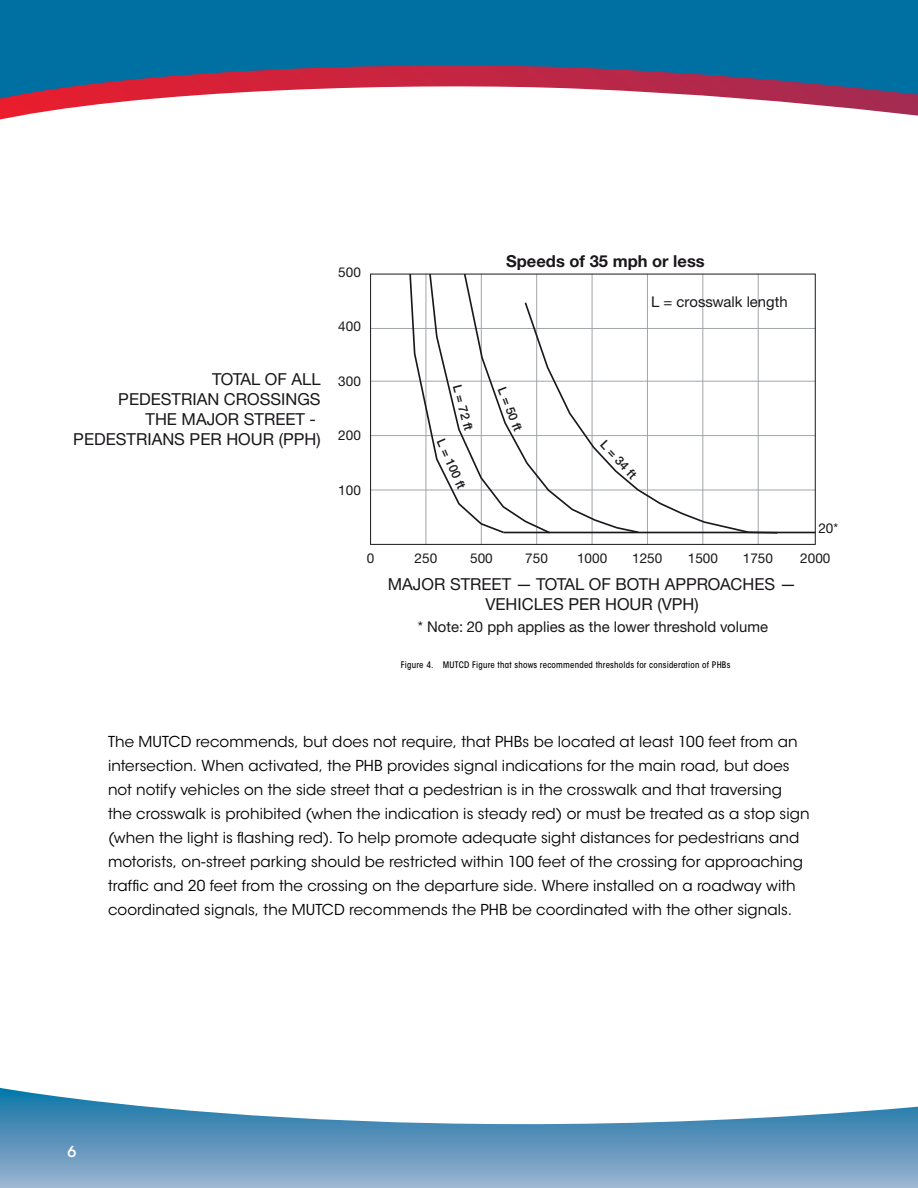
<style>
.page{position:relative;width:918px;height:1188px;background:#fff}
.page>*{position:absolute;margin:0;border:0;box-sizing:border-box;transform-origin:0 0}
.t1{font:16.5px/19.8px "Helvetica Neue LT Std";color:#1a171a;text-align:center}
.t2{font:700 16.5px "Helvetica Neue LT Std";color:#1a171a}
.t3{font:15px/24px "ITC Avant Garde Std";letter-spacing:.005em;color:#000}
.t4{font:500 15px "ITC Avant Garde Std";color:#fff}
.t5{font:14.85px "Helvetica Neue LT Std";color:#1a171a}
.t6{font:13.5px "Helvetica Neue LT Std";color:#1a171a}
.t7{font:500 12.45px "Helvetica Neue LT Std";color:#1a171a}
.t8{font:500 condensed 9px "ITC Avant Garde Std";letter-spacing:.025em;color:#000}
</style>
<div class="page">
<svg style="left:0;top:1087px;width:918px;height:101px"></svg>
<div style="left:0;top:0;width:918px;height:65px;background:#006fa1"></div>
<svg style="left:0;top:65px;width:918px;height:55px"></svg>
<hr style="left:370px;top:490px;width:445px;height:1px;background:#a0a5a9">
<hr style="left:370px;top:435px;width:445px;height:1px;background:#a0a5a9">
<hr style="left:370px;top:381px;width:445px;height:1px;background:#a0a5a9">
<hr style="left:370px;top:328px;width:445px;height:1px;background:#a0a5a9">
<hr style="left:481px;top:274px;width:1px;height:271px;background:#a0a5a9">
<hr style="left:592px;top:274px;width:1px;height:271px;background:#a0a5a9">
<hr style="left:702px;top:274px;width:1px;height:271px;background:#a0a5a9">
<hr style="left:426px;top:274px;width:1px;height:271px;background:#a0a5a9">
<hr style="left:536px;top:274px;width:1px;height:271px;background:#a0a5a9">
<hr style="left:647px;top:274px;width:1px;height:271px;background:#a0a5a9">
<hr style="left:758px;top:274px;width:1px;height:271px;background:#a0a5a9">
<hr style="left:504px;top:532px;width:311px;height:1px;background:#1a171a">
<svg style="left:408px;top:273px;width:130px;height:262px"></svg>
<svg style="left:463px;top:273px;width:177px;height:261px"></svg>
<svg style="left:523px;top:301px;width:256px;height:233px"></svg>
<hr style="left:370px;top:274px;width:445px;height:1px;background:#1a171a">
<hr style="left:815px;top:274px;width:1px;height:271px;background:#1a171a">
<hr style="left:370px;top:274px;width:1px;height:271px;background:#1a171a">
<hr style="left:370px;top:544px;width:445px;height:1px;background:#1a171a">
<p class="t1" style="left:73px;top:369px;width:249px;text-align:right">TOTAL OF ALL<br>PEDESTRIAN CROSSINGS<br>THE MAJOR STREET -<br>PEDESTRIANS PER HOUR (PPH)</p>
<p class="t6" style="left:338px;top:264px;width:24px">500</p>
<p class="t6" style="left:338px;top:319px;width:24px">400</p>
<p class="t6" style="left:338px;top:373px;width:24px">300</p>
<p class="t6" style="left:338px;top:427px;width:24px">200</p>
<p class="t6" style="left:338px;top:482px;width:24px">100</p>
<p class="t2" style="left:506px;top:251px;width:200px">Speeds of 35 mph or less</p>
<p class="t7" style="left:464px;top:383px;width:48px;rotate:75deg">L = 72 ft</p>
<p class="t7" style="left:509px;top:384px;width:48px;rotate:69deg">L = 50 ft</p>
<p class="t7" style="left:447px;top:436px;width:55px;rotate:66deg">L = 100 ft</p>
<p class="t5" style="left:651px;top:293px;width:138px">L = crosswalk length</p>
<p class="t7" style="left:608px;top:437px;width:48px;rotate:47deg">L = 34 ft</p>
<p class="t6" style="left:818px;top:520px;width:21px">20*</p>
<p class="t6" style="left:367px;top:550px;width:9px">0</p>
<p class="t6" style="left:415px;top:550px;width:24px">250</p>
<p class="t6" style="left:470px;top:550px;width:24px">500</p>
<p class="t6" style="left:525px;top:550px;width:24px">750</p>
<p class="t6" style="left:577px;top:550px;width:32px">1000</p>
<p class="t6" style="left:632px;top:550px;width:32px">1250</p>
<p class="t6" style="left:688px;top:550px;width:32px">1500</p>
<p class="t6" style="left:743px;top:550px;width:32px">1750</p>
<p class="t6" style="left:800px;top:550px;width:32px">2000</p>
<p class="t1" style="left:388px;top:574px;width:410px">MAJOR STREET — TOTAL OF BOTH APPROACHES —<br>VEHICLES PER HOUR (VPH)</p>
<p class="t5" style="left:418px;top:618px;width:352px">* Note: 20 pph applies as the lower threshold volume</p>
<p class="t8" style="left:401px;top:659px;width:331px">Figure 4. MUTCD Figure that shows recommended thresholds for consideration of PHBs</p>
<p class="t3" style="left:108px;top:729px;width:703px">The MUTCD recommends, but does not require, that PHBs be located at least 100 feet from an intersection. When activated, the PHB provides signal indications for the main road, but does not notify vehicles on the side street that a pedestrian is in the crosswalk and that traversing<br>the crosswalk is prohibited (when the indication is steady red) or must be treated as a stop sign (when the light is flashing red). To help promote adequate sight distances for pedestrians and motorists, on-street parking should be restricted within 100 feet of the crossing for approaching traffic and 20 feet from the crossing on the departure side. Where installed on a roadway with coordinated signals, the MUTCD recommends the PHB be coordinated with the other signals.</p>
<p class="t4" style="left:68px;top:1142px;width:10px">6</p>
</div>
